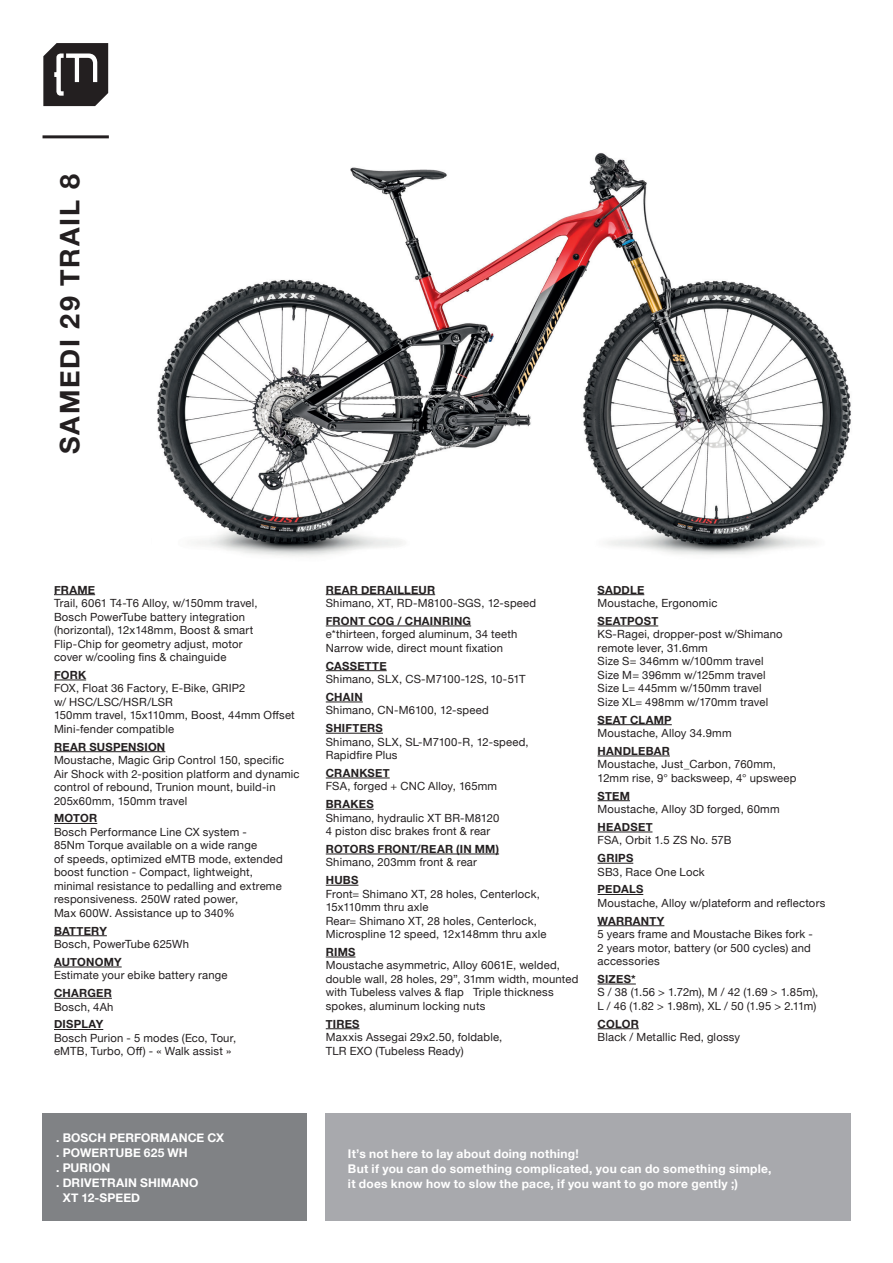
<style>
.page{position:relative;width:893px;height:1263px;background:#fff}
.page>*{position:absolute;margin:0;border:0;box-sizing:border-box;transform-origin:0 0}
.t1{font:700 27px "Helvetica Neue";letter-spacing:.06em;color:#231f20}
.t2{font:700 12px/15px "Helvetica Neue";letter-spacing:.02em;color:#fff}
.t3{font:11.25px/13.5px "Helvetica Neue";letter-spacing:.015em;color:#231f20}
.t4{font:700 11.25px "Helvetica Neue";letter-spacing:.02em;color:#231f20}
</style>
<div class="page">
<hr style="left:43px;top:135px;width:66px;height:3px;background:#231f20">
<svg style="left:43px;top:43px;width:65px;height:63px;background:#4a4748"></svg>
<div style="left:325px;top:1113px;width:525px;height:107px;background:#a8a9ad"></div>
<div style="left:43px;top:1113px;width:264px;height:107px;background:#808285"></div>
<img style="left:157px;top:153px;width:694px;height:404px">
<hr style="left:54px;top:594px;width:41px;height:1px;background:#231f20">
<hr style="left:54px;top:680px;width:32px;height:1px;background:#231f20">
<hr style="left:54px;top:751px;width:111px;height:1px;background:#231f20">
<hr style="left:54px;top:823px;width:43px;height:1px;background:#231f20">
<hr style="left:54px;top:935px;width:53px;height:1px;background:#231f20">
<hr style="left:54px;top:967px;width:68px;height:1px;background:#231f20">
<hr style="left:54px;top:998px;width:58px;height:1px;background:#231f20">
<hr style="left:54px;top:1029px;width:49px;height:1px;background:#231f20">
<hr style="left:326px;top:594px;width:109px;height:1px;background:#231f20">
<hr style="left:326px;top:626px;width:145px;height:1px;background:#231f20">
<hr style="left:326px;top:670px;width:61px;height:1px;background:#231f20">
<hr style="left:326px;top:702px;width:37px;height:1px;background:#231f20">
<hr style="left:326px;top:733px;width:57px;height:1px;background:#231f20">
<hr style="left:326px;top:778px;width:64px;height:1px;background:#231f20">
<hr style="left:326px;top:809px;width:48px;height:1px;background:#231f20">
<hr style="left:326px;top:854px;width:173px;height:1px;background:#231f20">
<hr style="left:326px;top:885px;width:32px;height:1px;background:#231f20">
<svg style="left:326px;top:957px;width:29px;height:1px"></svg>
<hr style="left:326px;top:1028px;width:34px;height:1px;background:#231f20">
<hr style="left:597px;top:594px;width:47px;height:1px;background:#231f20">
<hr style="left:597px;top:626px;width:61px;height:1px;background:#231f20">
<hr style="left:597px;top:724px;width:75px;height:1px;background:#231f20">
<hr style="left:597px;top:756px;width:73px;height:1px;background:#231f20">
<hr style="left:597px;top:800px;width:33px;height:1px;background:#231f20">
<hr style="left:597px;top:832px;width:55px;height:1px;background:#231f20">
<hr style="left:597px;top:863px;width:36px;height:1px;background:#231f20">
<hr style="left:597px;top:894px;width:46px;height:1px;background:#231f20">
<hr style="left:597px;top:925px;width:67px;height:1px;background:#231f20">
<hr style="left:597px;top:984px;width:39px;height:1px;background:#231f20">
<hr style="left:597px;top:1028px;width:42px;height:1px;background:#231f20">
<h1 class="t1" style="left:49px;top:454px;width:281px;rotate:-90deg">SAMEDI 29 TRAIL 8</h1>
<p class="t4" style="left:54px;top:581px;width:43px">FRAME</p>
<p class="t3" style="left:54px;top:597px;width:205px">Trail, 6061 T4-T6 Alloy, w/150mm travel, Bosch PowerTube battery integration (horizontal), 12x148mm, Boost &amp; smart Flip-Chip for geometry adjust, motor cover w/cooling fins &amp; chainguide</p>
<p class="t4" style="left:54px;top:666px;width:34px">FORK</p>
<p class="t3" style="left:54px;top:682px;width:242px">FOX, Float 36 Factory, E-Bike, GRIP2<br>w/ HSC/LSC/HSR/LSR<br>150mm travel, 15x110mm, Boost, 44mm Offset<br>Mini-fender compatible</p>
<p class="t4" style="left:54px;top:738px;width:113px">REAR SUSPENSION</p>
<p class="t3" style="left:54px;top:754px;width:247px">Moustache, Magic Grip Control 150, specific Air Shock with 2-position platform and dynamic control of rebound, Trunion mount, build-in 205x60mm, 150mm travel</p>
<p class="t4" style="left:54px;top:809px;width:45px">MOTOR</p>
<p class="t3" style="left:54px;top:826px;width:230px">Bosch Performance Line CX system -<br>85Nm Torque available on a wide range<br>of speeds, optimized eMTB mode, extended boost function - Compact, lightweight, minimal resistance to pedalling and extreme responsiveness. 250W rated power,<br>Max 600W. Assistance up to 340%</p>
<p class="t4" style="left:54px;top:922px;width:54px">BATTERY</p>
<p class="t3" style="left:54px;top:938px;width:137px">Bosch, PowerTube 625Wh</p>
<p class="t4" style="left:54px;top:953px;width:69px">AUTONOMY</p>
<p class="t3" style="left:54px;top:969px;width:175px">Estimate your ebike battery range</p>
<p class="t4" style="left:54px;top:984px;width:59px">CHARGER</p>
<p class="t3" style="left:54px;top:1000px;width:61px">Bosch, 4Ah</p>
<p class="t4" style="left:54px;top:1015px;width:51px">DISPLAY</p>
<p class="t3" style="left:54px;top:1032px;width:184px">Bosch Purion - 5 modes (Eco, Tour, eMTB, Turbo, Off) - « Walk assist »</p>
<p class="t4" style="left:326px;top:581px;width:111px">REAR DERAILLEUR</p>
<p class="t3" style="left:326px;top:597px;width:212px">Shimano, XT, RD-M8100-SGS, 12-speed</p>
<p class="t4" style="left:326px;top:612px;width:147px">FRONT COG / CHAINRING</p>
<p class="t3" style="left:326px;top:628px;width:193px">e*thirteen, forged aluminum, 34 teeth<br>Narrow wide, direct mount fixation</p>
<p class="t4" style="left:326px;top:657px;width:62px">CASSETTE</p>
<p class="t3" style="left:326px;top:673px;width:201px">Shimano, SLX, CS-M7100-12S, 10-51T</p>
<p class="t4" style="left:326px;top:688px;width:39px">CHAIN</p>
<p class="t3" style="left:326px;top:704px;width:164px">Shimano, CN-M6100, 12-speed</p>
<p class="t4" style="left:326px;top:719px;width:59px">SHIFTERS</p>
<p class="t3" style="left:326px;top:735px;width:204px">Shimano, SLX, SL-M7100-R, 12-speed,<br>Rapidfire Plus</p>
<p class="t4" style="left:326px;top:764px;width:65px">CRANKSET</p>
<p class="t3" style="left:326px;top:780px;width:173px">FSA, forged + CNC Alloy, 165mm</p>
<p class="t4" style="left:326px;top:795px;width:49px">BRAKES</p>
<p class="t3" style="left:326px;top:811px;width:175px">Shimano, hydraulic XT BR-M8120<br>4 piston disc brakes front &amp; rear</p>
<p class="t4" style="left:326px;top:840px;width:175px">ROTORS FRONT/REAR (IN MM)</p>
<p class="t3" style="left:326px;top:856px;width:153px">Shimano, 203mm front &amp; rear</p>
<p class="t4" style="left:326px;top:871px;width:34px">HUBS</p>
<p class="t3" style="left:326px;top:887px;width:222px">Front= Shimano XT, 28 holes, Centerlock, 15x110mm thru axle<br>Rear= Shimano XT, 28 holes, Centerlock, Microspline 12 speed, 12x148mm thru axle</p>
<p class="t4" style="left:326px;top:943px;width:31px">RIMS</p>
<p class="t3" style="left:326px;top:959px;width:254px">Moustache asymmetric, Alloy 6061E, welded, double wall, 28 holes, 29”, 31mm width, mounted with Tubeless valves &amp; flap Triple thickness spokes, aluminum locking nuts</p>
<p class="t4" style="left:326px;top:1015px;width:35px">TIRES</p>
<p class="t3" style="left:326px;top:1031px;width:178px">Maxxis Assegai 29x2.50, foldable,<br>TLR EXO (Tubeless Ready)</p>
<p class="t4" style="left:597px;top:581px;width:48px">SADDLE</p>
<p class="t3" style="left:597px;top:597px;width:121px">Moustache, Ergonomic</p>
<p class="t4" style="left:597px;top:612px;width:62px">SEATPOST</p>
<p class="t3" style="left:597px;top:628px;width:187px">KS-Ragei, dropper-post w/Shimano remote lever, 31.6mm<br>Size S= 346mm w/100mm travel<br>Size M= 396mm w/125mm travel<br>Size L= 445mm w/150mm travel<br>Size XL= 498mm w/170mm travel</p>
<p class="t4" style="left:597px;top:711px;width:76px">SEAT CLAMP</p>
<p class="t3" style="left:597px;top:727px;width:136px">Moustache, Alloy 34.9mm</p>
<p class="t4" style="left:597px;top:742px;width:74px">HANDLEBAR</p>
<p class="t3" style="left:597px;top:758px;width:200px">Moustache, Just_Carbon, 760mm,<br>12mm rise, 9° backsweep, 4° upsweep</p>
<p class="t4" style="left:597px;top:787px;width:34px">STEM</p>
<p class="t3" style="left:597px;top:803px;width:184px">Moustache, Alloy 3D forged, 60mm</p>
<p class="t4" style="left:597px;top:818px;width:56px">HEADSET</p>
<p class="t3" style="left:597px;top:834px;width:135px">FSA, Orbit 1.5 ZS No. 57B</p>
<p class="t4" style="left:597px;top:849px;width:37px">GRIPS</p>
<p class="t3" style="left:597px;top:865px;width:109px">SB3, Race One Lock</p>
<p class="t4" style="left:597px;top:880px;width:47px">PEDALS</p>
<p class="t3" style="left:597px;top:897px;width:229px">Moustache, Alloy w/plateform and reflectors</p>
<p class="t4" style="left:597px;top:912px;width:68px">WARRANTY</p>
<p class="t3" style="left:597px;top:928px;width:217px">5 years frame and Moustache Bikes fork -<br>2 years motor, battery (or 500 cycles) and accessories</p>
<p class="t4" style="left:597px;top:970px;width:40px">SIZES*</p>
<p class="t3" style="left:597px;top:986px;width:222px">S / 38 (1.56 &gt; 1.72m), M / 42 (1.69 &gt; 1.85m),<br>L / 46 (1.82 &gt; 1.98m), XL / 50 (1.95 &gt; 2.11m)</p>
<p class="t4" style="left:597px;top:1015px;width:43px">COLOR</p>
<p class="t3" style="left:597px;top:1031px;width:144px">Black / Metallic Red, glossy</p>
<p class="t2" style="left:56px;top:1130px;width:169px">. BOSCH PERFORMANCE CX</p>
<p class="t2" style="left:56px;top:1145px;width:133px">. POWERTUBE 625 WH</p>
<p class="t2" style="left:56px;top:1160px;width:56px">. PURION</p>
<p class="t2" style="left:56px;top:1175px;width:144px">. DRIVETRAIN SHIMANO</p>
<p class="t2" style="left:63px;top:1190px;width:79px">XT 12-SPEED</p>
<p class="t2" style="left:348px;top:1146px;width:425px">It’s not here to lay about doing nothing!<br>But if you can do something complicated, you can do something simple, it does know how to slow the pace, if you want to go more gently ;)</p>
</div>
